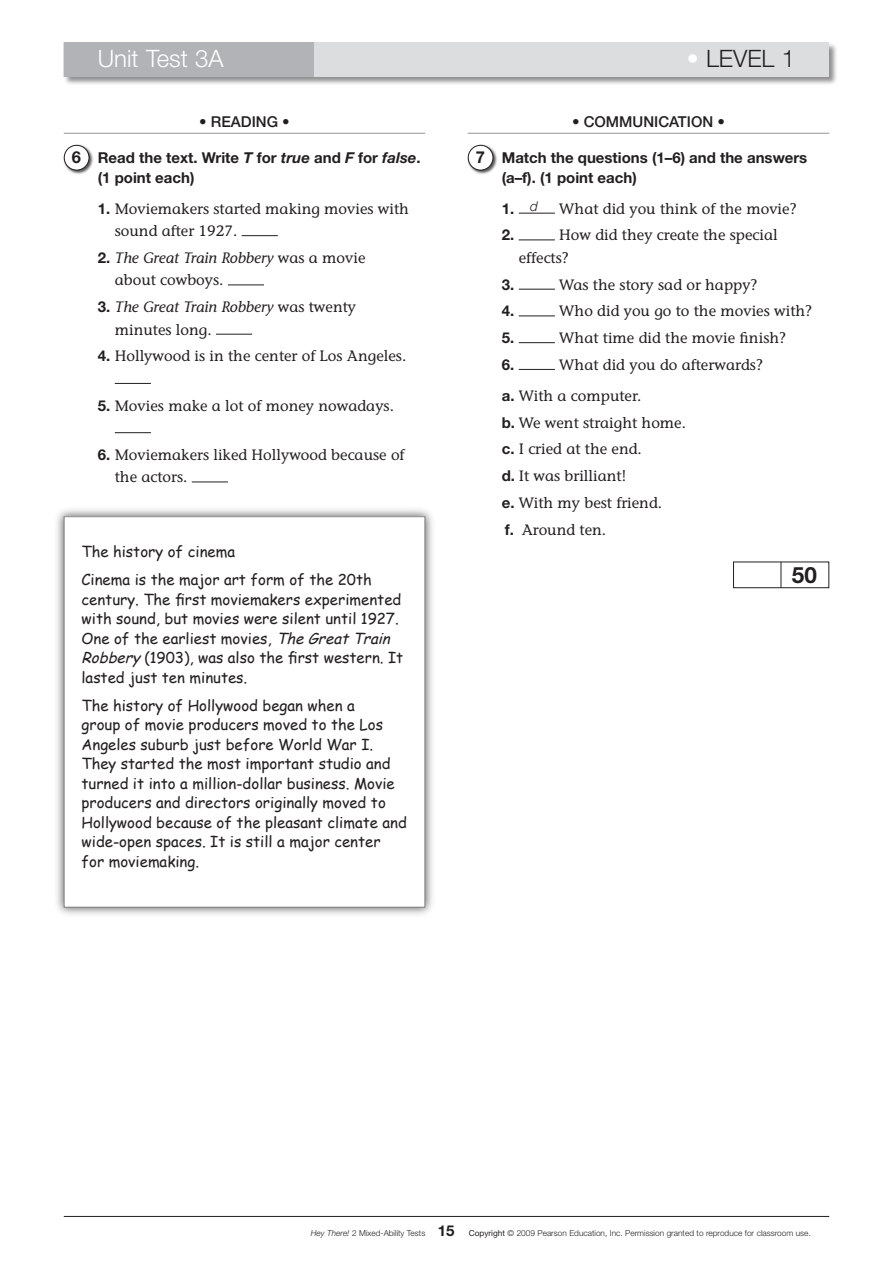
<style>
.page{position:relative;width:893px;height:1263px;background:#fff}
.page>*{position:absolute;margin:0;border:0;box-sizing:border-box;transform-origin:0 0}
.t1{font:300 24px "Helvetica Neue";color:#fff}
.t2{font:300 24px "Helvetica Neue";color:#231f20}
.t3{font:700 22.5px "Helvetica Neue";color:#231f20}
.t4{font:700 16.5px "Helvetica Neue";color:#231f20}
.t5{font:15px/19.5px "Comic Sans MS";color:#231f20}
._02-exercicio__abc_n{font:15px/22.5px "Stone Informal";color:#231f20}
._01-enunciado{font:700 15px/19.5px "Helvetica Neue";color:#231f20}
._00-cabeço{font:500 15px "Helvetica Neue";color:#231f20}
._02-exercicio__abc_n-2{font:700 15px "Helvetica Neue";color:#231f20}
._02-exemplo{font:italic 300 13.5px "Helvetica Neue";color:#231f20}
.t6{font:300 8.25px "Helvetica Neue";color:#231f20}
.s1{color:#fff}
.s2{font-style:italic}
.s3{font-family:"Helvetica Neue";font-weight:700}
.s4{font-weight:700;font-size:15px}
.s5{font-weight:400}
</style>
<div class="page">
<div style="left:62px;top:41px;width:777px;height:45px;background:#231f20;opacity:.5"></div>
<div style="left:64px;top:43px;width:765px;height:34px;background:#dcdddf"></div>
<div style="left:64px;top:43px;width:250px;height:34px;background:#b2b3b7"></div>
<hr style="left:64px;top:1216px;width:765px;height:1px;background:#231f20">
<hr style="left:64px;top:133px;width:361px;height:1px;background:#939598">
<div style="left:63px;top:144px;width:32px;height:32px;background:#231f20;opacity:.75"></div>
<div style="left:64px;top:145px;width:25px;height:25px;background:#fff;border-radius:50%"></div>
<div style="left:64px;top:145px;width:25px;height:25px;border:1px solid #231f20;border-radius:50%"></div>
<hr style="left:242px;top:235px;width:36px;height:1px;background:#231f20">
<hr style="left:228px;top:285px;width:36px;height:1px;background:#231f20">
<hr style="left:216px;top:334px;width:36px;height:1px;background:#231f20">
<hr style="left:115px;top:383px;width:36px;height:1px;background:#231f20">
<hr style="left:115px;top:432px;width:36px;height:1px;background:#231f20">
<hr style="left:192px;top:482px;width:36px;height:1px;background:#231f20">
<div style="left:54px;top:505px;width:382px;height:412px;background:#231f20;opacity:.75"></div>
<div style="left:64px;top:517px;width:361px;height:390px;background:#fff"></div>
<div style="left:64px;top:516px;width:361px;height:391px;border:1px solid #808285"></div>
<hr style="left:468px;top:133px;width:361px;height:1px;background:#939598">
<div style="left:467px;top:144px;width:32px;height:32px;background:#231f20;opacity:.75"></div>
<div style="left:468px;top:145px;width:25px;height:25px;background:#fff;border-radius:50%"></div>
<div style="left:468px;top:145px;width:25px;height:25px;border:1px solid #231f20;border-radius:50%"></div>
<hr style="left:519px;top:213px;width:36px;height:1px;background:#231f20">
<hr style="left:519px;top:240px;width:36px;height:1px;background:#231f20">
<hr style="left:519px;top:289px;width:36px;height:1px;background:#231f20">
<hr style="left:519px;top:316px;width:36px;height:1px;background:#231f20">
<hr style="left:519px;top:342px;width:36px;height:1px;background:#231f20">
<hr style="left:519px;top:369px;width:36px;height:1px;background:#231f20">
<div style="left:733px;top:562px;width:96px;height:26px;border:1px solid #231f20"></div>
<svg style="left:781px;top:562px;width:1px;height:26px"></svg>
<p class="t1" style="left:98px;top:44px;width:127px">Unit Test 3A</p>
<p class="t2" style="left:687px;top:44px;width:110px"><span class="s1">•</span> LEVEL 1</p>
<p class="_00-cabeço" style="left:199px;top:112px;width:92px">• READING •</p>
<p class="t4" style="left:72px;top:147px;width:11px">6</p>
<p class="_01-enunciado" style="left:98px;top:148px;width:324px">Read the text. Write <span class="s2">T</span> for <span class="s2">true</span> and <span class="s2">F</span> for <span class="s2">false</span>. (1 point each)</p>
<p class="_02-exercicio__abc_n" style="left:115px;top:197px;width:296px;text-indent:-17px"><span class="s3">1.</span> Moviemakers started making movies with sound after 1927.</p>
<p class="_02-exercicio__abc_n" style="left:115px;top:246px;width:252px;text-indent:-17px"><span class="s3">2.</span> <span class="s2">The Great Train Robbery</span> was a movie about cowboys.</p>
<p class="_02-exercicio__abc_n" style="left:115px;top:296px;width:243px;text-indent:-17px"><span class="s3">3.</span> <span class="s2">The Great Train Robbery</span> was twenty minutes long.</p>
<p class="_02-exercicio__abc_n" style="left:98px;top:345px;width:310px"><span class="s3">4.</span> Hollywood is in the center of Los Angeles.</p>
<p class="_02-exercicio__abc_n" style="left:98px;top:394px;width:298px"><span class="s3">5.</span> Movies make a lot of money nowadays.</p>
<p class="_02-exercicio__abc_n" style="left:115px;top:443px;width:291px;text-indent:-17px"><span class="s3">6.</span> Moviemakers liked Hollywood because of the actors.</p>
<p class="t5" style="left:82px;top:537px;width:292px;line-height:28px">The history of cinema<br>Cinema is the major art form of the 20th</p>
<p class="t5" style="left:82px;top:589px;width:323px">century. The first moviemakers experimented with sound, but movies were silent until 1927.<br>One of the earliest movies, <span class="s2">TheGreatTrain Robbery</span> (1903), was also the first western. It lasted just ten minutes.</p>
<p class="t5" style="left:82px;top:695px;width:327px">The history of Hollywood began when a<br>group of movie producers moved to the Los Angeles suburb just before World War I.<br>They started the most important studio and turned it into a million-dollar business. Movie producers and directors originally moved to Hollywood because of the pleasant climate and wide-open spaces. It is still a major center for moviemaking.</p>
<p class="_00-cabeço" style="left:572px;top:112px;width:154px">• COMMUNICATION •</p>
<p class="t4" style="left:476px;top:147px;width:11px">7</p>
<p class="_01-enunciado" style="left:502px;top:148px;width:307px">Match the questions (1–6) and the answers (a–f). (1 point each)</p>
<p class="_02-exercicio__abc_n-2" style="left:502px;top:199px;width:14px">1.</p>
<p class="_02-exercicio__abc_n" style="left:559px;top:197px;width:239px">What did you think of the movie?</p>
<p class="_02-exercicio__abc_n-2" style="left:502px;top:226px;width:14px">2.</p>
<p class="_02-exercicio__abc_n" style="left:519px;top:224px;width:261px;text-indent:40px">How did they create the special effects?</p>
<p class="_02-exercicio__abc_n-2" style="left:502px;top:275px;width:14px">3.</p>
<p class="_02-exercicio__abc_n" style="left:559px;top:273px;width:200px">Was the story sad or happy?</p>
<p class="_02-exercicio__abc_n-2" style="left:502px;top:302px;width:14px">4.</p>
<p class="_02-exercicio__abc_n" style="left:559px;top:300px;width:255px">Who did you go to the movies with?</p>
<p class="_02-exercicio__abc_n-2" style="left:502px;top:328px;width:14px">5.</p>
<p class="_02-exercicio__abc_n" style="left:559px;top:327px;width:228px">What time did the movie finish?</p>
<p class="_02-exercicio__abc_n-2" style="left:502px;top:355px;width:14px">6.</p>
<p class="_02-exercicio__abc_n" style="left:559px;top:353px;width:205px">What did you do afterwards?</p>
<p class="_02-exercicio__abc_n" style="left:502px;top:384px;width:141px"><span class="s3">a.</span> With a computer.</p>
<p class="_02-exercicio__abc_n" style="left:502px;top:411px;width:186px"><span class="s3">b.</span> We went straight home.</p>
<p class="_02-exercicio__abc_n" style="left:502px;top:438px;width:142px"><span class="s3">c.</span> I cried at the end.</p>
<p class="_02-exercicio__abc_n" style="left:502px;top:465px;width:126px"><span class="s3">d.</span> It was brilliant!</p>
<p class="_02-exercicio__abc_n" style="left:502px;top:491px;width:162px"><span class="s3">e.</span> With my best friend.</p>
<p class="_02-exercicio__abc_n" style="left:505px;top:518px;width:103px"><span class="s3">f.</span> Around ten.</p>
<p class="t3" style="left:792px;top:561px;width:27px">50</p>
<p class="_02-exemplo" style="left:530px;top:198px;width:9px">d</p>
<p class="t6" style="left:311px;top:1228px;width:145px"><span class="s2">Hey There!</span> 2 Mixed-Ability Tests <span class="s4">15</span></p>
<p class="t6" style="left:469px;top:1228px;width:343px"><span class="s5">Copyright</span> © 2009 Pearson Education, Inc. Permission granted to reproduce for classroom use.</p>
</div>
